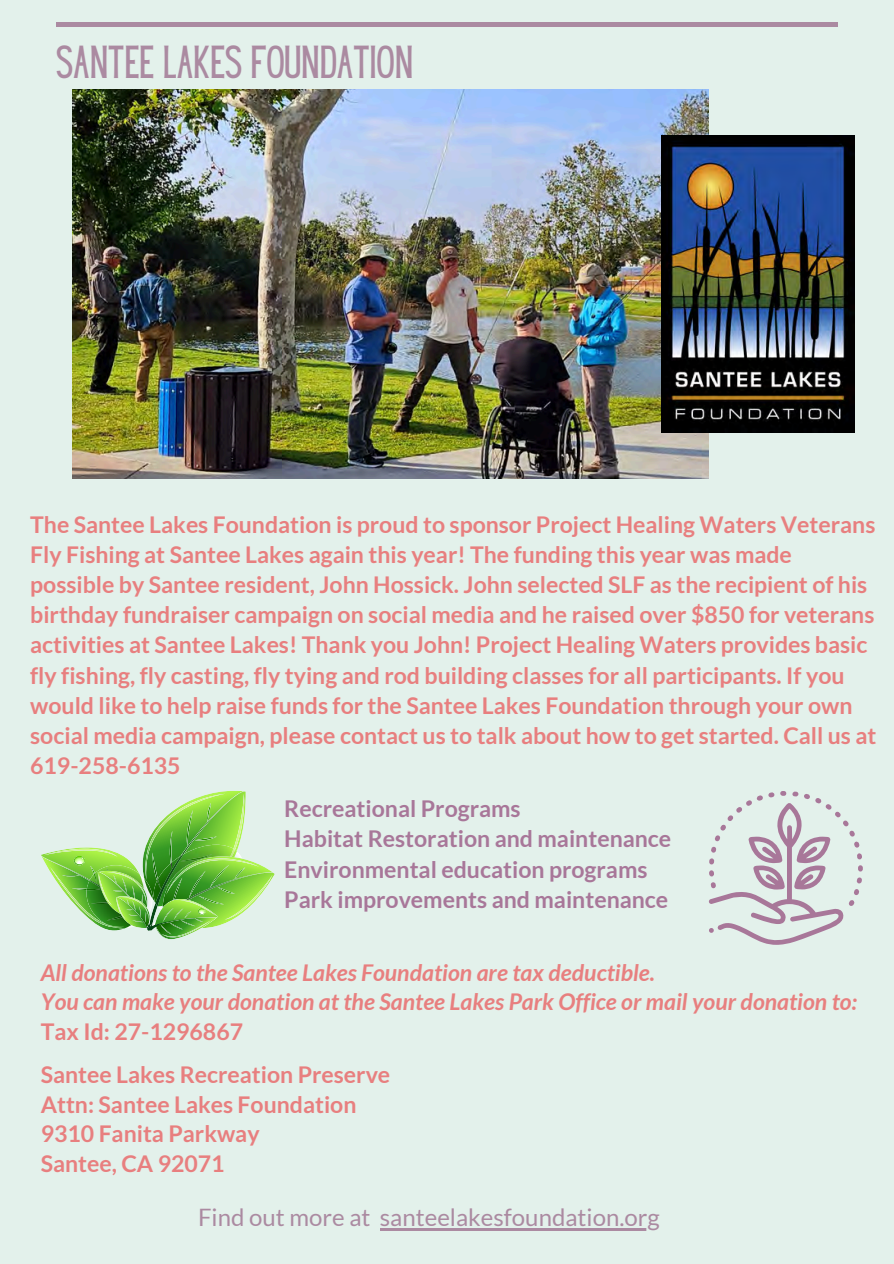
<style>
.page{position:relative;width:894px;height:1264px;background:#fff}
.page>*{position:absolute;margin:0;border:0;box-sizing:border-box;transform-origin:0 0}
.t1{font:40.5px "Hey Gotcha";color:#ab8aa1}
.t2{font:24px "Lato";color:#ab8aa1}
.t3{font:700 23.1px/30px "Lato";color:#e87f7f}
.t4{font:italic 700 23.1px/29.5px "Lato";color:#e87f7f}
.t5{font:700 23.1px/30.3px "Lato";color:#a87799}
.s1{font-style:normal}
</style>
<div class="page">
<div style="left:0;top:0;width:893px;height:1263px;background:#e3f1eb"></div>
<div style="left:56px;top:22px;width:781px;height:5px;background:#ab8aa1"></div>
<svg style="left:708px;top:791px;width:154px;height:153px"></svg>
<img style="left:73px;top:89px;width:635px;height:390px">
<img style="left:661px;top:136px;width:193px;height:297px">
<svg style="left:41px;top:791px;width:234px;height:148px"></svg>
<hr style="left:380px;top:1228px;width:279px;height:2px;background:#ab8aa1">
<h2 class="t1" style="left:56px;top:45px;width:356px">SANTEE LAKES FOUNDATION</h2>
<h1 class="t3" style="left:30px;top:509px;width:847px">The Santee Lakes Foundation is proud to sponsor Project Healing Waters Veterans Fly Fishing at Santee Lakes again this year! The funding this year was made possible by Santee resident, John Hossick. John selected SLF as the recipient of his birthday fundraiser campaign on social media and he raised over $850 for veterans activities at Santee Lakes! Thank you John! Project Healing Waters provides basic fly fishing, fly casting, fly tying and rod building classes for all participants. If you would like to help raise funds for the Santee Lakes Foundation through your own social media campaign, please contact us to talk about how to get started. Call us at 619-258-6135</h1>
<h2 class="t5" style="left:284px;top:793px;width:388px">Recreational Programs<br>Habitat Restoration and maintenance Environmental education programs Park improvements and maintenance</h2>
<h2 class="t4" style="left:41px;top:956px;width:817px">All donations to the Santee Lakes Foundation are tax deductible.<br>You can make your donation at the Santee Lakes Park Office or mail your donation to:<br><span class="s1">Tax Id: 27-1296867</span></h2>
<h2 class="t3" style="left:41px;top:1059px;width:351px;line-height:29.5px">Santee Lakes Recreation Preserve<br>Attn: Santee Lakes Foundation<br>9310 Fanita Parkway<br>Santee, CA 92071</h2>
<p class="t2" style="left:198px;top:1202px;width:463px">Find out more at santeelakesfoundation.org</p>
</div>
